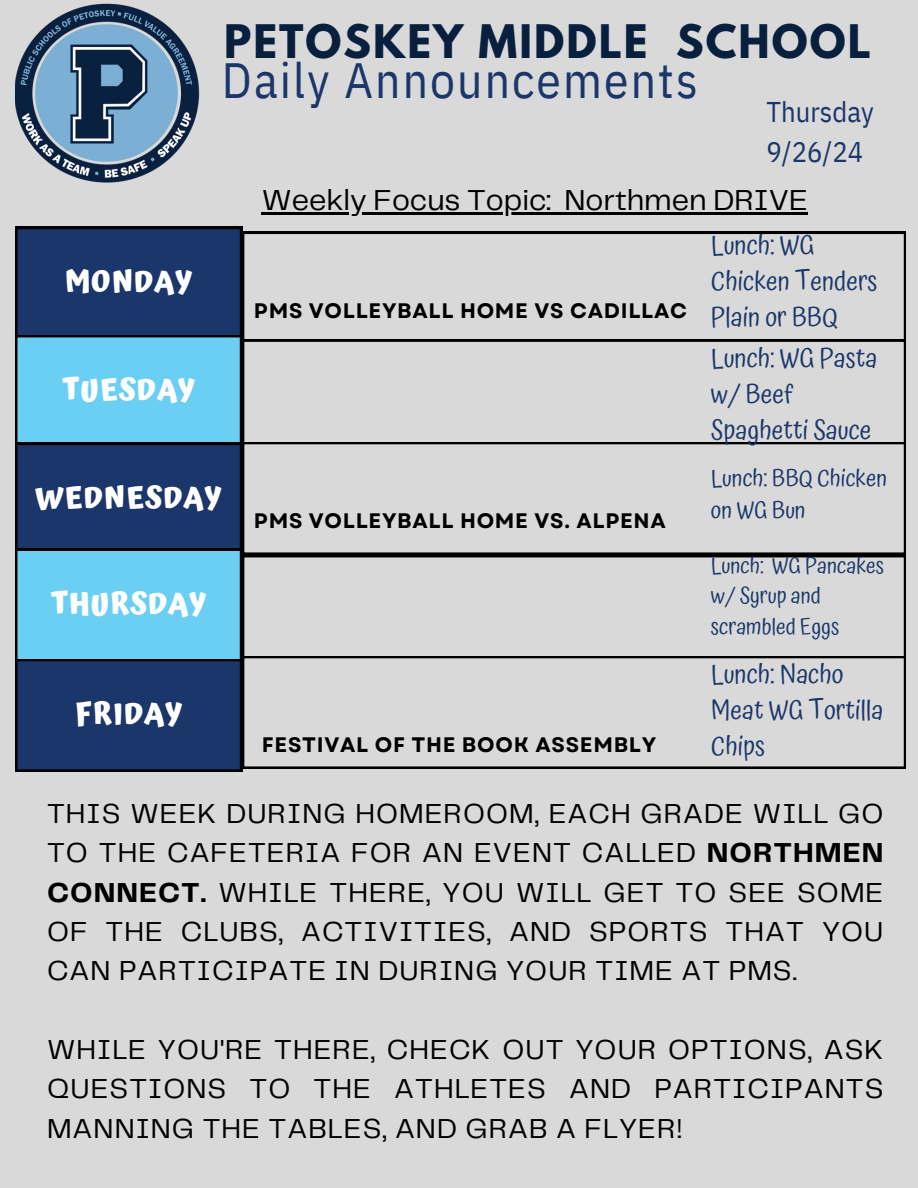
<style>
.page{position:relative;width:918px;height:1188px;background:#d9d9d9}
.page>*{position:absolute;margin:0;border:0;box-sizing:border-box;transform-origin:0 0}
.t1{font:49.5px "IBM Plex Sans Cond";letter-spacing:.04em;color:#1b366a}
.t2{font:700 40.95px "League Spartan";letter-spacing:.05em;color:#081f3e}
.t3{font:700 30px "Atma";letter-spacing:.035em;color:#fff}
.t4{font:30px "Telegraf";color:#000}
.t5{font:28.5px/39.3px "Telegraf";letter-spacing:.035em;color:#000;text-align:justify}
.t6{font:28.5px/39.3px "IBM Plex Sans Cond";color:#1b366a}
.t7{font:26.55px/36px "Atma";color:#1b366a}
.t8{font:23.55px/32.7px "Atma";color:#1b366a}
.t9{font:22.05px/30.3px "Atma";color:#1b366a}
.t10{font:700 21px "Garet";letter-spacing:.035em;color:#000}
.s1{font-weight:700}
</style>
<div class="page">
<img style="left:15px;top:3px;width:185px;height:180px">
<hr style="left:262px;top:212px;width:289px;height:2px;background:#000">
<svg style="left:551px;top:212px;width:13px;height:2px"></svg>
<hr style="left:564px;top:212px;width:244px;height:2px;background:#000">
<svg style="left:242px;top:232px;width:664px;height:108px"></svg>
<svg style="left:242px;top:340px;width:664px;height:102px"></svg>
<svg style="left:242px;top:442px;width:664px;height:113px"></svg>
<svg style="left:242px;top:555px;width:664px;height:101px"></svg>
<svg style="left:15px;top:227px;width:227px;height:545px;background:#376d99"></svg>
<svg style="left:242px;top:656px;width:664px;height:113px"></svg>
<h2 class="t2" style="left:224px;top:21px;width:648px">PETOSKEY MIDDLE SCHOOL</h2>
<h5 class="t1" style="left:222px;top:47px;width:477px">Daily Announcements</h5>
<h1 class="t6" style="left:766px;top:92px;width:109px">Thursday<br>9/26/24</h1>
<h3 class="t3" style="left:65px;top:264px;width:129px">MONDAY</h3>
<h3 class="t3" style="left:62px;top:373px;width:135px">TUESDAY</h3>
<h3 class="t3" style="left:36px;top:480px;width:188px">WEDNESDAY</h3>
<h3 class="t3" style="left:51px;top:586px;width:157px">THURSDAY</h3>
<h3 class="t3" style="left:75px;top:696px;width:109px">FRIDAY</h3>
<h5 class="t4" style="left:262px;top:187px;width:548px">Weekly Focus Topic: Northmen DRIVE</h5>
<h6 class="t10" style="left:254px;top:296px;width:435px">PMS VOLLEYBALL HOME VS CADILLAC</h6>
<p class="t10" style="left:254px;top:505px;width:413px">PMS VOLLEYBALL HOME VS. ALPENA</p>
<p class="t10" style="left:262px;top:729px;width:396px">FESTIVAL OF THE BOOK ASSEMBLY</p>
<h6 class="t7" style="left:711px;top:227px;width:168px">Lunch: WG<br>Chicken Tenders<br>Plain or BBQ</h6>
<p class="t7" style="left:711px;top:339px;width:168px">Lunch: WG Pasta w/ Beef<br>Spaghetti Sauce</p>
<h6 class="t8" style="left:711px;top:461px;width:178px">Lunch: BBQ Chicken on WG Bun</h6>
<p class="t9" style="left:711px;top:550px;width:175px">Lunch: WG Pancakes w/ Syrup and scrambled Eggs</p>
<p class="t7" style="left:711px;top:656px;width:174px">Lunch: Nacho<br>Meat WG Tortilla<br>Chips</p>
<p class="t5" style="left:47px;top:795px;width:838px">THIS WEEK DURING HOMEROOM, EACH GRADE WILL GO TO THE CAFETERIA FOR AN EVENT CALLED <span class="s1">NORTHMEN CONNECT.</span> WHILE THERE, YOU WILL GET TO SEE SOME OF THE CLUBS, ACTIVITIES, AND SPORTS THAT YOU CAN PARTICIPATE IN DURING YOUR TIME AT PMS.</p>
<p class="t5" style="left:47px;top:1031px;width:838px">WHILE YOU'RE THERE, CHECK OUT YOUR OPTIONS, ASK QUESTIONS TO THE ATHLETES AND PARTICIPANTS MANNING THE TABLES, AND GRAB A FLYER!</p>
</div>
